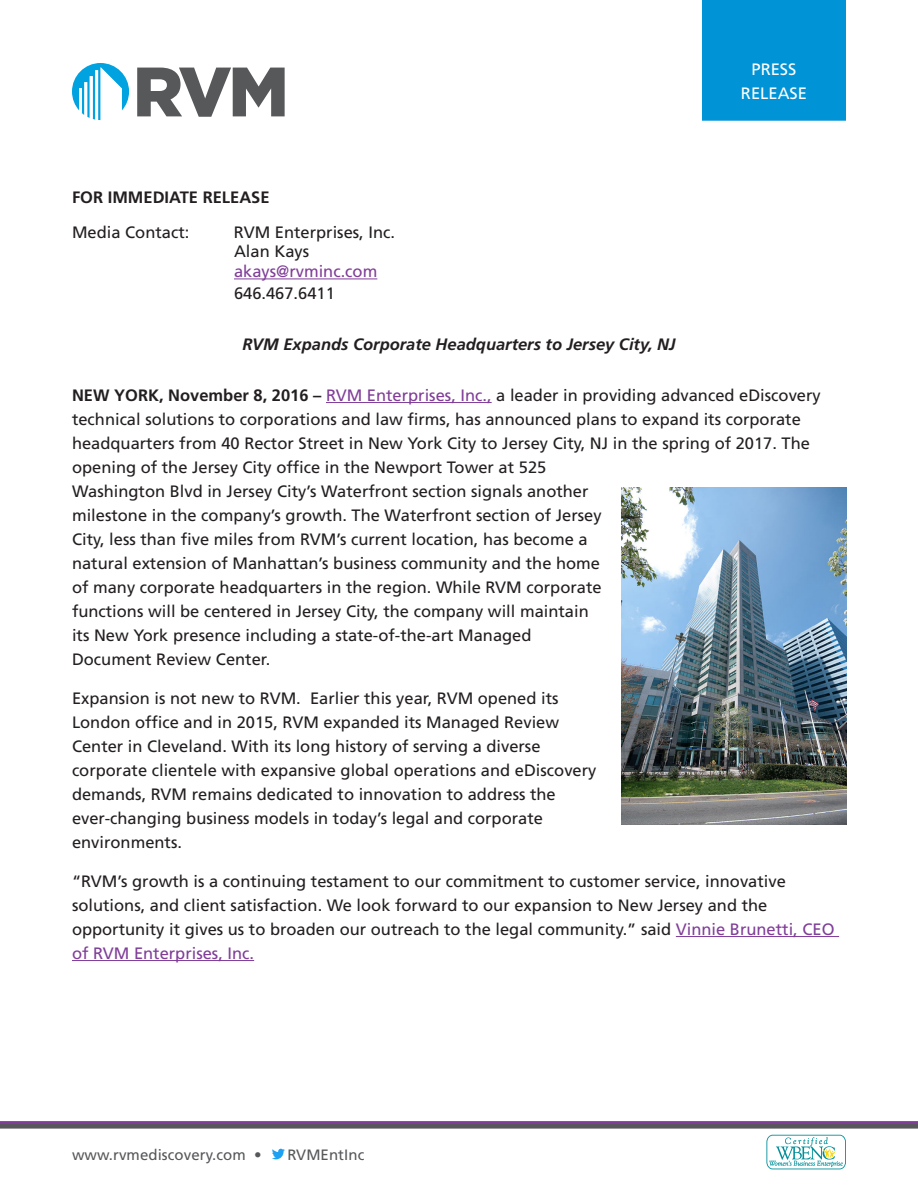
<style>
.page{position:relative;width:918px;height:1188px;background:#fff}
.page>*{position:absolute;margin:0;border:0;box-sizing:border-box;transform-origin:0 0}
.Plain_Text{font:16.5px/24px "Frutiger LT Std";color:#231f20}
.t1{font:italic 700 16.5px "Frutiger LT Std";color:#231f20}
.Plain_Text-2{font:700 16.5px "Frutiger LT Std";color:#231f20}
.Plain_Text-3{font:16.5px "Frutiger LT Std";color:#803e98}
.t2{font:16.5px/24px "Frutiger LT Std";color:#fff;text-align:center}
.t3{font:15px "Frutiger LT Std";letter-spacing:.005em;color:#57585a}
.s1{font-weight:700}
.s2{color:#803e98}
</style>
<div class="page">
<div style="left:702px;top:0;width:144px;height:121px;background:#0094d7"></div>
<svg style="left:137px;top:68px;width:148px;height:49px"></svg>
<svg style="left:72px;top:63px;width:57px;height:57px"></svg>
<div style="left:0;top:1122px;width:918px;height:7px;background:#57585a"></div>
<svg style="left:766px;top:1135px;width:80px;height:34px"></svg>
<hr style="left:0;top:1121px;width:918px;height:3px;background:#803e98">
<svg style="left:272px;top:1149px;width:13px;height:10px"></svg>
<hr style="left:234px;top:279px;width:143px;height:1px;background:#803e98">
<hr style="left:326px;top:402px;width:166px;height:1px;background:#803e98">
<hr style="left:676px;top:936px;width:163px;height:1px;background:#803e98">
<hr style="left:72px;top:960px;width:182px;height:1px;background:#803e98">
<img style="left:621px;top:488px;width:225px;height:337px">
<p class="t2" style="left:741px;top:57px;width:68px">PRESS<br>RELEASE</p>
<p class="Plain_Text-2" style="left:72px;top:187px;width:199px">FOR IMMEDIATE RELEASE</p>
<p class="Plain_Text" style="left:72px;top:220px;width:119px">Media Contact:</p>
<p class="Plain_Text" style="left:234px;top:220px;width:163px">RVM Enterprises, Inc.</p>
<p class="Plain_Text" style="left:234px;top:240px;width:77px">Alan Kays</p>
<p class="Plain_Text-3" style="left:234px;top:262px;width:145px">akays@rvminc.com</p>
<p class="Plain_Text" style="left:234px;top:281px;width:102px">646.467.6411</p>
<p class="t1" style="left:242px;top:334px;width:435px">RVM Expands Corporate Headquarters to Jersey City, NJ</p>
<p class="Plain_Text" style="left:72px;top:383px;width:750px"><span class="s1">NEW YORK, November 8, 2016 –</span> <span class="s2">RVM Enterprises, Inc.,</span> a leader in providing advanced eDiscovery technical solutions to corporations and law firms, has announced plans to expand its corporate headquarters from 40 Rector Street in New York City to Jersey City, NJ in the spring of 2017. The opening of the Jersey City office in the Newport Tower at 525<br>Washington Blvd in Jersey City’s Waterfront section signals another<br>milestone in the company’s growth. The Waterfront section of Jersey<br>City, less than five miles from RVM’s current location, has become a<br>natural extension of Manhattan’s business community and the home<br>of many corporate headquarters in the region. While RVM corporate<br>functions will be centered in Jersey City, the company will maintain<br>its New York presence including a state-of-the-art Managed<br>Document Review Center.</p>
<p class="Plain_Text" style="left:72px;top:686px;width:526px">Expansion is not new to RVM. Earlier this year, RVM opened its London office and in 2015, RVM expanded its Managed Review Center in Cleveland. With its long history of serving a diverse corporate clientele with expansive global operations and eDiscovery demands, RVM remains dedicated to innovation to address the ever-changing business models in today’s legal and corporate environments.</p>
<p class="Plain_Text" style="left:72px;top:869px;width:764px">“RVM’s growth is a continuing testament to our commitment to customer service, innovative solutions, and client satisfaction. We look forward to our expansion to New Jersey and the opportunity it gives us to broaden our outreach to the legal community.” said <span class="s2">Vinnie Brunetti, CEO of RVM Enterprises, Inc.</span></p>
<p class="t3" style="left:72px;top:1146px;width:191px">www.rvmediscovery.com •</p>
<p class="t3" style="left:287px;top:1146px;width:78px">RVMEntInc</p>
</div>
